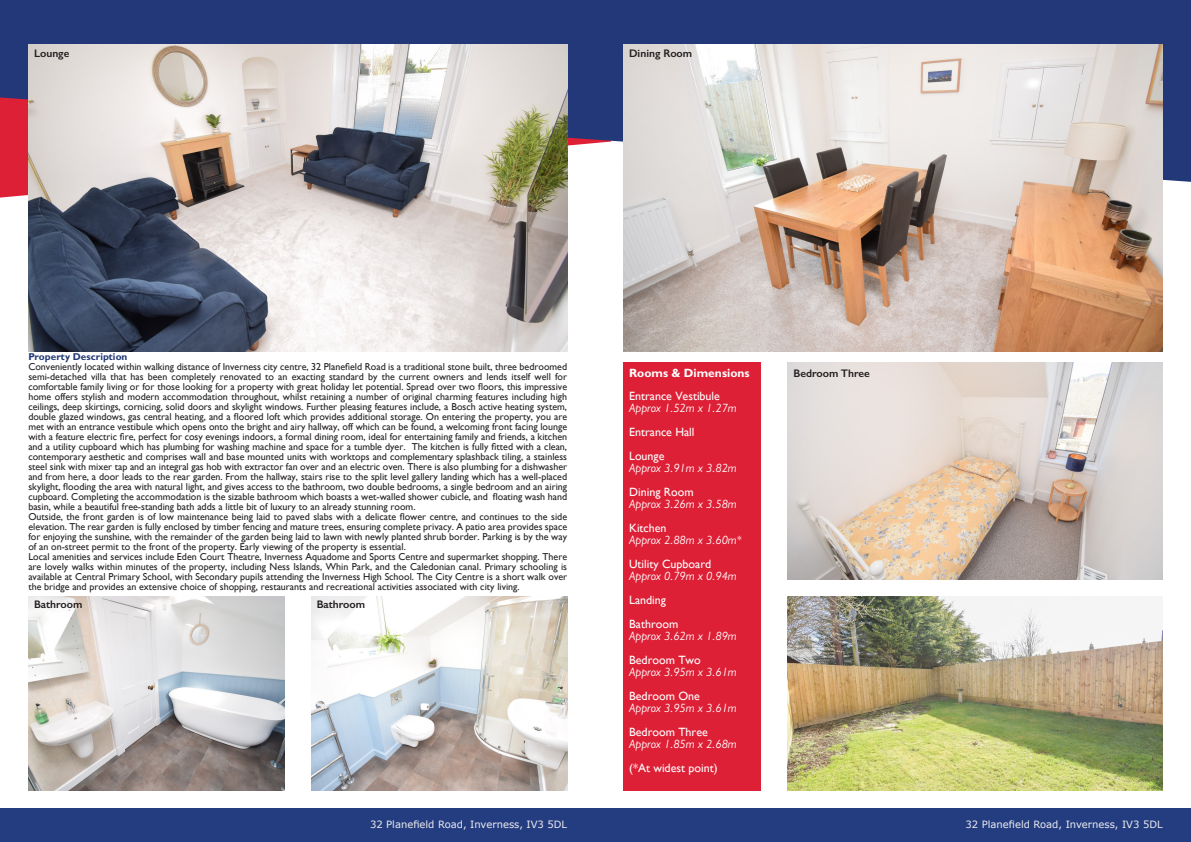
<style>
.page{position:relative;width:1191px;height:842px;background:#fff}
.page>*{position:absolute;margin:0;border:0;box-sizing:border-box;transform-origin:0 0}
.t1{font:italic 12px "Gill Sans";color:#fff}
.t2{font:12px "Gill Sans";color:#fff}
.t3{font:700 12px "Gill Sans";color:#fff}
.t4{font:600 11px "Gill Sans";color:#231f20}
.t5{font:10px/10px "Gill Sans";color:#231f20;text-align:justify}
.t6{font:10px "Verdana";color:#eeecf1}
.t7{font:700 10px "Gill Sans";color:#223976}
</style>
<div class="page">
<div style="left:623px;top:363px;width:138px;height:428px;background:#de2036"></div>
<svg style="left:0;top:0;width:1191px;height:182px;background:#313d79"></svg>
<div style="left:0;top:808px;width:1191px;height:34px;background:#233d80"></div>
<img style="left:28px;top:44px;width:539px;height:307px">
<img style="left:623px;top:44px;width:539px;height:307px">
<img style="left:28px;top:597px;width:256px;height:194px">
<img style="left:311px;top:597px;width:256px;height:194px">
<img style="left:788px;top:597px;width:374px;height:194px">
<img style="left:788px;top:363px;width:374px;height:217px">
<p class="t4" style="left:34px;top:46px;width:37px">Lounge</p>
<p class="t4" style="left:629px;top:46px;width:65px">Dining Room</p>
<p class="t7" style="left:28px;top:350px;width:101px">Property Description</p>
<p class="t5" style="left:28px;top:361px;width:540px">Conveniently located within walking distance of Inverness city centre, 32 Planefield Road is a traditional stone built, three bedroomed semi-detached villa that has been completely renovated to an exacting standard by the current owners and lends itself well for comfortable family living or for those looking for a property with great holiday let potential. Spread over two floors, this impressive home offers stylish and modern accommodation throughout, whilst retaining a number of original charming features including high ceilings, deep skirtings, cornicing, solid doors and skylight windows. Further pleasing features include, a Bosch active heating system, double glazed windows, gas central heating, and a floored loft which provides additional storage. On entering the property, you are met with an entrance vestibule which opens onto the bright and airy hallway, off which can be found, a welcoming front facing lounge with a feature electric fire, perfect for cosy evenings indoors, a formal dining room, ideal for entertaining family and friends, a kitchen and a utility cupboard which has plumbing for washing machine and space for a tumble dyer. The kitchen is fully fitted with a clean, contemporary aesthetic and comprises wall and base mounted units with worktops and complementary splashback tiling, a stainless steel sink with mixer tap and an integral gas hob with extractor fan over and an electric oven. There is also plumbing for a dishwasher and from here, a door leads to the rear garden. From the hallway, stairs rise to the split level gallery landing which has a well-placed skylight, flooding the area with natural light, and gives access to the bathroom, two double bedrooms, a single bedroom and an airing cupboard. Completing the accommodation is the sizable bathroom which boasts a wet-walled shower cubicle, and floating wash hand basin, while a beautiful free-standing bath adds a little bit of luxury to an already stunning room.</p>
<p class="t5" style="left:28px;top:511px;width:540px">Outside, the front garden is of low maintenance being laid to paved slabs with a delicate flower centre, and continues to the side elevation. The rear garden is fully enclosed by timber fencing and mature trees, ensuring complete privacy. A patio area provides space for enjoying the sunshine, with the remainder of the garden being laid to lawn with newly planted shrub border. Parking is by the way of an on-street permit to the front of the property. Early viewing of the property is essential.</p>
<p class="t5" style="left:28px;top:551px;width:540px">Local amenities and services include Eden Court Theatre, Inverness Aquadome and Sports Centre and supermarket shopping. There are lovely walks within minutes of the property, including Ness Islands, Whin Park, and the Caledonian canal. Primary schooling is available at Central Primary School, with Secondary pupils attending the Inverness High School. The City Centre is a short walk over the bridge and provides an extensive choice of shopping, restaurants and recreational activities associated with city living.</p>
<p class="t4" style="left:34px;top:597px;width:50px">Bathroom</p>
<p class="t4" style="left:317px;top:597px;width:50px">Bathroom</p>
<p class="t6" style="left:370px;top:817px;width:199px">32 Planefield Road, Inverness, IV3 5DL</p>
<p class="t3" style="left:629px;top:365px;width:122px">Rooms &amp; Dimensions</p>
<p class="t2" style="left:629px;top:389px;width:92px">Entrance Vestibule</p>
<p class="t1" style="left:629px;top:401px;width:109px">Approx 1.52m x 1.27m</p>
<p class="t2" style="left:629px;top:425px;width:67px">Entrance Hall</p>
<p class="t2" style="left:629px;top:449px;width:37px">Lounge</p>
<p class="t1" style="left:629px;top:461px;width:109px">Approx 3.91m x 3.82m</p>
<p class="t2" style="left:629px;top:485px;width:66px">Dining Room</p>
<p class="t1" style="left:629px;top:497px;width:109px">Approx 3.26m x 3.58m</p>
<p class="t2" style="left:629px;top:521px;width:39px">Kitchen</p>
<p class="t1" style="left:629px;top:533px;width:114px">Approx 2.88m x 3.60m*</p>
<p class="t2" style="left:629px;top:557px;width:84px">Utility Cupboard</p>
<p class="t1" style="left:629px;top:569px;width:109px">Approx 0.79m x 0.94m</p>
<p class="t2" style="left:629px;top:593px;width:38px">Landing</p>
<p class="t2" style="left:629px;top:617px;width:51px">Bathroom</p>
<p class="t1" style="left:629px;top:629px;width:109px">Approx 3.62m x 1.89m</p>
<p class="t2" style="left:629px;top:653px;width:73px">Bedroom Two</p>
<p class="t1" style="left:629px;top:665px;width:109px">Approx 3.95m x 3.61m</p>
<p class="t2" style="left:629px;top:689px;width:72px">Bedroom One</p>
<p class="t1" style="left:629px;top:701px;width:109px">Approx 3.95m x 3.61m</p>
<p class="t2" style="left:629px;top:725px;width:80px">Bedroom Three</p>
<p class="t1" style="left:629px;top:737px;width:109px">Approx 1.85m x 2.68m</p>
<p class="t2" style="left:629px;top:761px;width:90px">(*At widest point)</p>
<p class="t4" style="left:793px;top:366px;width:78px">Bedroom Three</p>
<p class="t6" style="left:965px;top:817px;width:199px">32 Planefield Road, Inverness, IV3 5DL</p>
</div>
